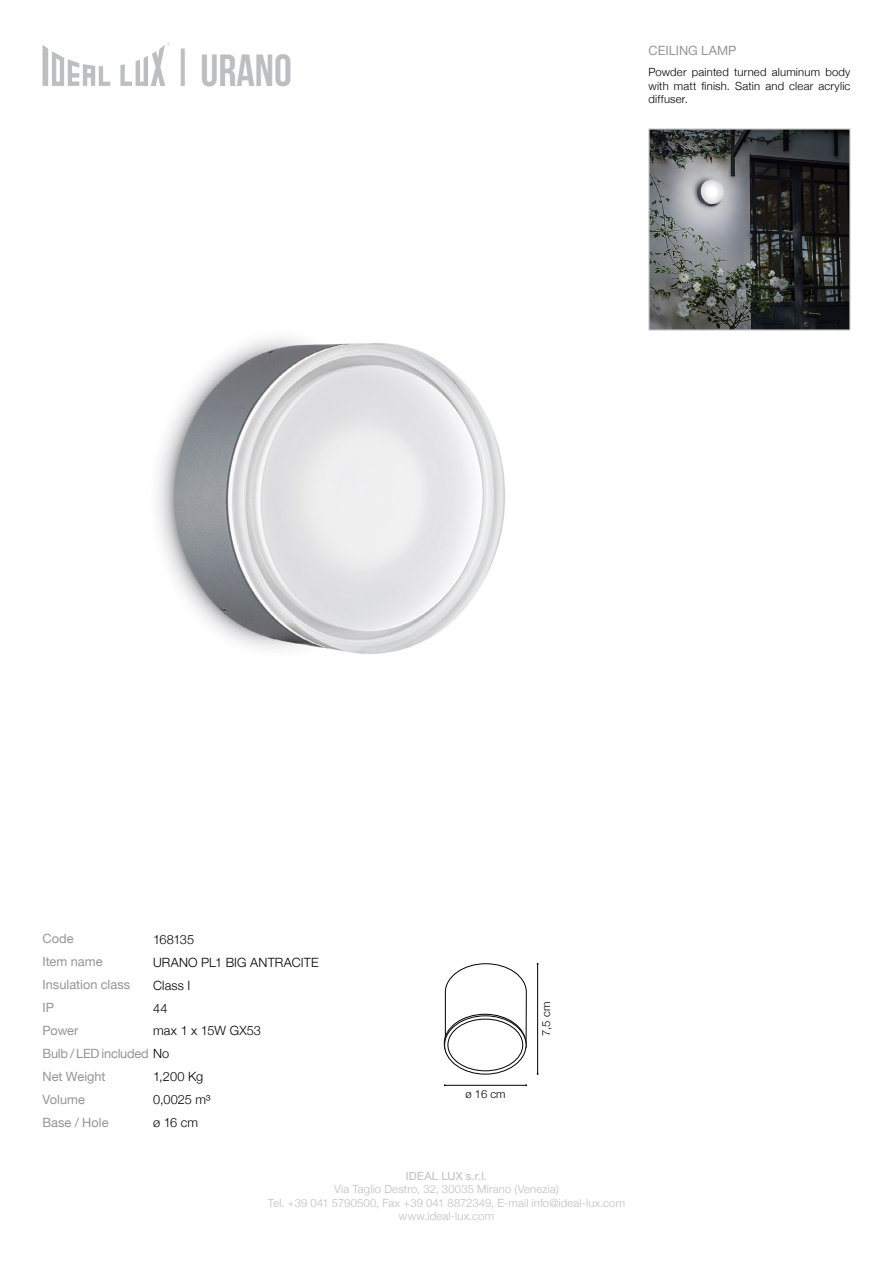
<style>
.page{position:relative;width:893px;height:1263px;background:#fff}
.page>*{position:absolute;margin:0;border:0;box-sizing:border-box;transform-origin:0 0}
.t1{font:45px "Bebas Neue";color:#bcbec0}
.t2{font:300 12.75px/23px "Helvetica Neue";letter-spacing:.01em;color:#000}
.t3{font:12.75px/23px "Helvetica Neue";color:#939598}
.t4{font:12.75px/22.8px "Helvetica Neue";letter-spacing:-.02em;color:#939598}
.t5{font:300 11.25px/13.5px "Helvetica Neue";letter-spacing:.015em;color:#bcbec0;text-align:center}
.t6{font:300 11.25px/13.5px "Helvetica Neue";letter-spacing:.02em;color:#000;text-align:justify}
.t7{font:11.25px "Helvetica Neue";letter-spacing:.015em;color:#bcbec0}
.s1{font-weight:300;color:#000}
</style>
<div class="page">
<svg style="left:43px;top:43px;width:127px;height:43px"></svg>
<img style="left:157px;top:337px;width:348px;height:317px">
<img style="left:650px;top:131px;width:198px;height:197px">
<div style="left:648px;top:129px;width:202px;height:201px;border:1px solid #bcbec0"></div>
<hr style="left:445px;top:1085px;width:81px;height:1px;background:#000">
<hr style="left:537px;top:964px;width:1px;height:110px;background:#000">
<svg style="left:444px;top:963px;width:83px;height:111px"></svg>
<h1 class="t1" style="left:171px;top:43px;width:24px">|</h1>
<h1 class="t1" style="left:200px;top:46px;width:93px">URANO</h1>
<p class="t3" style="left:648px;top:38px;width:90px">CEILING LAMP</p>
<p class="t6" style="left:648px;top:65px;width:203px">Powder painted turned aluminum body with matt finish. Satin and clear acrylic diffuser.</p>
<p class="t3" style="left:43px;top:926px;width:89px">Code<br>Item name<br>Insulation class</p>
<p class="t3" style="left:43px;top:995px;width:13px">IP</p>
<p class="t2" style="left:153px;top:927px;width:43px">168135</p>
<p class="t2" style="left:153px;top:950px;width:167px">URANO PL1 BIG ANTRACITE<br>Class I</p>
<p class="t2" style="left:153px;top:996px;width:16px">44</p>
<p class="t2" style="left:153px;top:1018px;width:109px">max 1 x 15W GX53</p>
<p class="t4" style="left:42px;top:1018px;width:128px">Power<br>Bulb / LED included <span class="s1">No</span></p>
<p class="t3" style="left:42px;top:1064px;width:65px">Net Weight</p>
<p class="t3" style="left:42px;top:1087px;width:68px">Volume<br>Base / Hole</p>
<p class="t2" style="left:153px;top:1064px;width:52px">1,200 Kg</p>
<p class="t2" style="left:153px;top:1087px;width:59px">0,0025 m³ ø 16 cm</p>
<p class="t6" style="left:465px;top:1086px;width:42px">ø 16 cm</p>
<p class="t6" style="left:539px;top:1036px;width:35px;rotate:-90deg">7,5 cm</p>
<p class="t7" style="left:406px;top:1166px;width:83px">IDEAL LUX s.r.l.</p>
<p class="t5" style="left:268px;top:1182px;width:359px">Via Taglio Destro, 32, 30035 Mirano (Venezia)<br>Tel. +39 041 5790500, Fax +39 041 8872349, E-mail info@ideal-lux.com www.ideal-lux.com</p>
</div>
